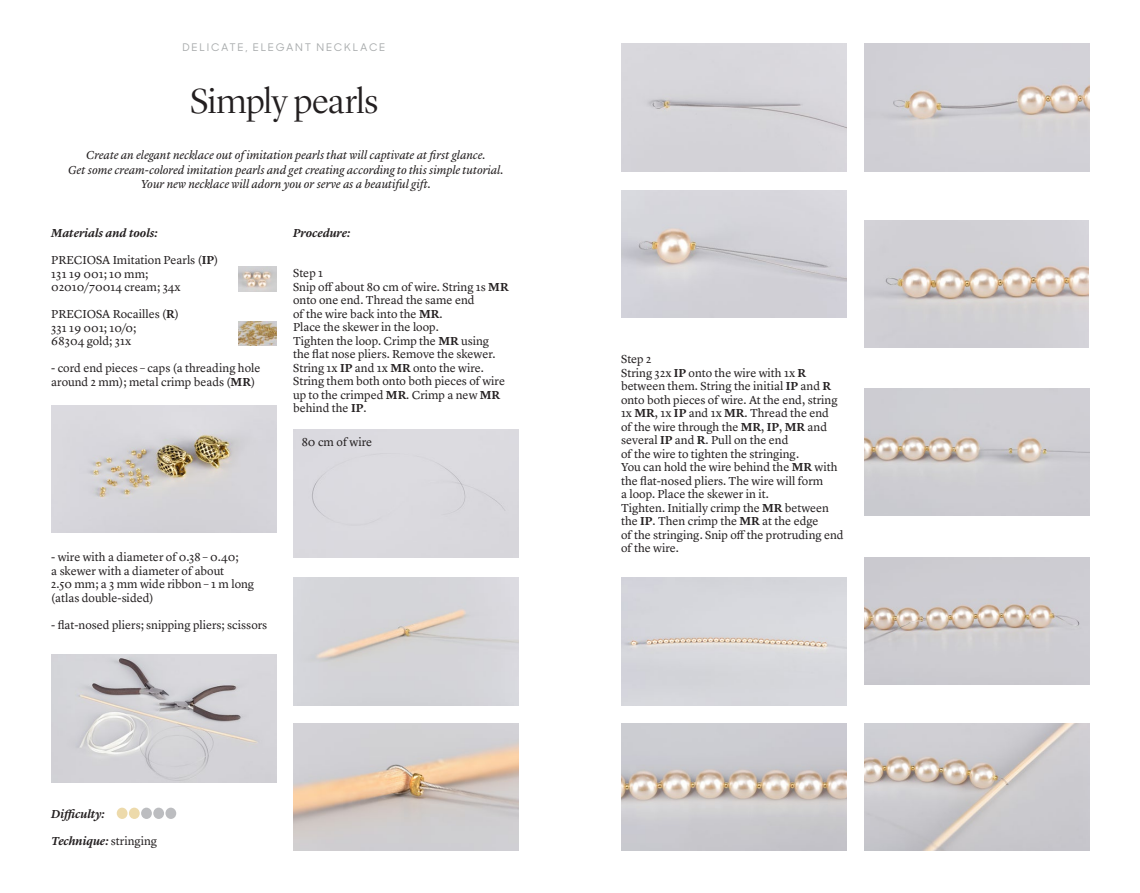
<style>
.page{position:relative;width:1140px;height:893px;background:#fff}
.page>*{position:absolute;margin:0;border:0;box-sizing:border-box;transform-origin:0 0}
.t1{font:300 36px "Lyon Display";letter-spacing:-.01em;color:#231f20}
.t2{font:12px/13.5px "Lyon Text";color:#231f20}
.t3{font:italic 12px/14.4px "Lyon Text";letter-spacing:-.005em;color:#231f20;text-align:center}
.t4{font:italic 600 12px "Lyon Text";letter-spacing:-.005em;color:#231f20}
.t5{font:500 10.5px "Sharp Sans Display No 1";letter-spacing:.17em;color:#a8abac}
.s1{font-weight:600}
.s2{font-weight:400;font-style:normal}
</style>
<div class="page">
<img style="left:238px;top:267px;width:39px;height:24px">
<img style="left:238px;top:321px;width:39px;height:25px">
<img style="left:51px;top:405px;width:225px;height:128px">
<img style="left:51px;top:655px;width:226px;height:127px">
<div style="left:293px;top:429px;width:226px;height:128px;background:#dad9df"></div>
<img style="left:293px;top:578px;width:226px;height:127px">
<img style="left:293px;top:723px;width:226px;height:128px">
<div style="left:117px;top:808px;width:11px;height:11px;background:#eddaab;border-radius:50%"></div>
<div style="left:129px;top:808px;width:11px;height:11px;background:#eddaab;border-radius:50%"></div>
<div style="left:165px;top:808px;width:11px;height:11px;background:#bcbdc0;border-radius:50%"></div>
<div style="left:141px;top:808px;width:11px;height:11px;background:#bcbdc0;border-radius:50%"></div>
<div style="left:153px;top:808px;width:11px;height:11px;background:#bcbdc0;border-radius:50%"></div>
<div style="left:621px;top:44px;width:225px;height:127px;background:#d6d5da"></div>
<img style="left:621px;top:190px;width:225px;height:128px">
<div style="left:621px;top:578px;width:225px;height:127px;background:#d6d7dc"></div>
<img style="left:621px;top:723px;width:225px;height:128px">
<img style="left:864px;top:44px;width:225px;height:127px">
<img style="left:864px;top:220px;width:225px;height:128px">
<img style="left:864px;top:388px;width:225px;height:128px">
<img style="left:864px;top:557px;width:225px;height:128px">
<img style="left:864px;top:723px;width:225px;height:128px">
<p class="t5" style="left:182px;top:40px;width:204px">DELICATE, ELEGANT NECKLACE</p>
<h1 class="t1" style="left:190px;top:75px;width:190px">Simply pearls</h1>
<p class="t3" style="left:68px;top:147px;width:437px">Create an elegant necklace out of imitation pearls that will captivate at first glance.<br>Get some cream-colored imitation pearls and get creating according to this simple tutorial.<br>Your new necklace will adorn you or serve as a beautiful gift.</p>
<p class="t4" style="left:51px;top:224px;width:108px">Materials and tools:</p>
<p class="t2" style="left:51px;top:252px;width:168px">PRECIOSA Imitation Pearls (<span class="s1">IP</span>)<br>131 19 001; 10 mm;<br>02010/70014 cream; 34x</p>
<p class="t2" style="left:51px;top:306px;width:129px">PRECIOSA Rocailles (<span class="s1">R</span>)<br>331 19 001; 10/0;<br>68304 gold; 31x</p>
<p class="t2" style="left:51px;top:360px;width:211px">- cord end pieces – caps (a threading hole around 2 mm); metal crimp beads (<span class="s1">MR</span>)</p>
<p class="t4" style="left:293px;top:223px;width:59px">Procedure:</p>
<p class="t2" style="left:293px;top:265px;width:217px">Step 1<br>Snip off about 80 cm of wire. String 1s <span class="s1">MR </span>onto one end. Thread the same end<br>of the wire back into the <span class="s1">MR</span>.<br>Place the skewer in the loop.<br>Tighten the loop. Crimp the <span class="s1">MR</span> using the flat nose pliers. Remove the skewer.<br>String 1x <span class="s1">IP</span> and 1x <span class="s1">MR</span> onto the wire.<br>String them both onto both pieces of wire up to the crimped <span class="s1">MR</span>. Crimp a new <span class="s1">MR </span>behind the <span class="s1">IP</span>.</p>
<p class="t2" style="left:302px;top:434px;width:72px">80 cm of wire</p>
<p class="t2" style="left:51px;top:549px;width:204px">- wire with a diameter of 0.38 – 0.40;<br>a skewer with a diameter of about<br>2.50 mm; a 3 mm wide ribbon – 1 m long (atlas double-sided)</p>
<p class="t2" style="left:51px;top:617px;width:217px">- flat-nosed pliers; snipping pliers; scissors</p>
<p class="t4" style="left:51px;top:804px;width:55px">Difficulty:</p>
<p class="t4" style="left:51px;top:831px;width:107px">Technique: <span class="s2">stringing</span></p>
<p class="t2" style="left:621px;top:352px;width:224px">Step 2<br>String 32x <span class="s1">IP</span> onto the wire with 1x <span class="s1">R </span>between them. String the initial <span class="s1">IP</span> and <span class="s1">R </span>onto both pieces of wire. At the end, string 1x <span class="s1">MR</span>, 1x <span class="s1">IP</span> and 1x <span class="s1">MR</span>. Thread the end<br>of the wire through the <span class="s1">MR</span>, <span class="s1">IP</span>, <span class="s1">MR</span> and several <span class="s1">IP</span> and <span class="s1">R</span>. Pull on the end<br>of the wire to tighten the stringing.<br>You can hold the wire behind the <span class="s1">MR</span> with the flat-nosed pliers. The wire will form<br>a loop. Place the skewer in it.<br>Tighten. Initially crimp the <span class="s1">MR</span> between the <span class="s1">IP</span>. Then crimp the <span class="s1">MR</span> at the edge<br>of the stringing. Snip off the protruding end of the wire.</p>
</div>
